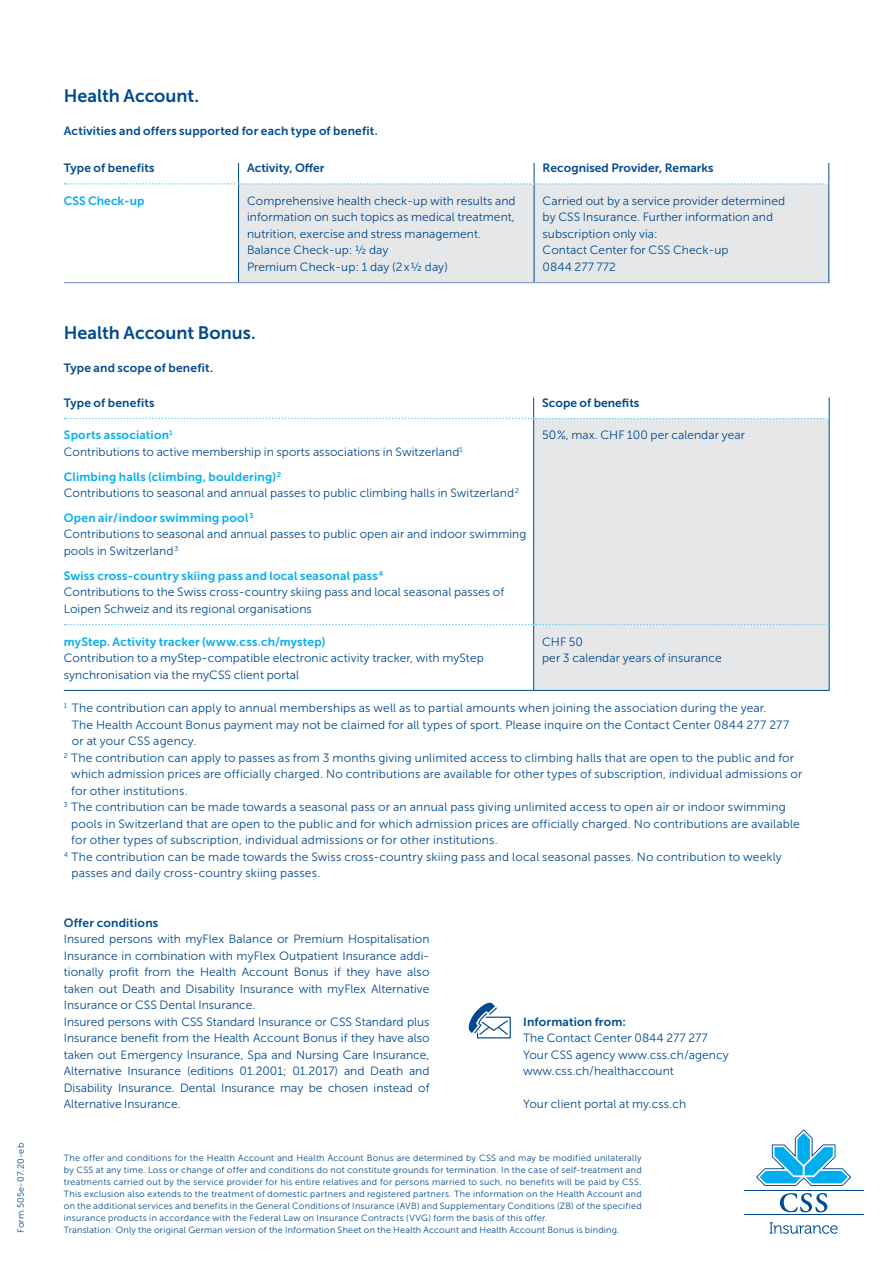
<style>
.page{position:relative;width:893px;height:1263px;background:#fff}
.page>*{position:absolute;margin:0;border:0;box-sizing:border-box;transform-origin:0 0}
.t1{font:18px "Museo Sans 700";color:#004a8d}
.t2{font:12px/16.5px "Museo Sans 300";letter-spacing:.005em;color:#004a8d}
.t3{font:12px "Museo Sans 700";letter-spacing:.015em;color:#004a8d}
.t4{font:12px "Museo Sans 700";letter-spacing:.015em;color:#00aeef}
.t5{font:9px/12px "Museo Sans 300";letter-spacing:.03em;color:#004a8d}
</style>
<div class="page">
<hr style="left:744px;top:1214px;width:119px;height:1px;background:#004a8d">
<hr style="left:744px;top:1190px;width:119px;height:1px;background:#004a8d">
<svg style="left:756px;top:1129px;width:95px;height:57px"></svg>
<svg style="left:780px;top:1193px;width:47px;height:19px"></svg>
<svg style="left:770px;top:1222px;width:68px;height:12px"></svg>
<div style="left:239px;top:185px;width:589px;height:97px;background:#e6e7e9"></div>
<hr style="left:238px;top:185px;width:1px;height:97px;background:#004a8d">
<hr style="left:534px;top:185px;width:1px;height:97px;background:#004a8d">
<hr style="left:828px;top:184px;width:1px;height:99px;background:#004a8d">
<svg style="left:65px;top:163px;width:764px;height:22px"></svg>
<hr style="left:64px;top:282px;width:175px;height:1px;background:#748cbb">
<hr style="left:239px;top:282px;width:295px;height:1px;background:#748cbb">
<hr style="left:534px;top:282px;width:294px;height:1px;background:#748cbb">
<svg style="left:468px;top:1002px;width:43px;height:36px"></svg>
<div style="left:534px;top:419px;width:295px;height:271px;background:#e6e7e9"></div>
<hr style="left:533px;top:419px;width:1px;height:205px;background:#004a8d">
<hr style="left:533px;top:625px;width:1px;height:65px;background:#004a8d">
<hr style="left:829px;top:418px;width:1px;height:207px;background:#004a8d">
<hr style="left:829px;top:625px;width:1px;height:66px;background:#004a8d">
<hr style="left:64px;top:690px;width:470px;height:1px;background:#004a8d">
<hr style="left:534px;top:690px;width:295px;height:1px;background:#004a8d">
<svg style="left:65px;top:398px;width:765px;height:21px"></svg>
<svg style="left:65px;top:624px;width:764px;height:1px"></svg>
<h1 class="t1" style="left:64px;top:85px;width:137px">Health Account.</h1>
<p class="t3" style="left:64px;top:124px;width:316px">Activities and offers supported for each type of benefit.</p>
<p class="t3" style="left:64px;top:161px;width:92px">Type of benefits</p>
<p class="t3" style="left:247px;top:161px;width:79px">Activity, Offer</p>
<p class="t3" style="left:543px;top:161px;width:173px">Recognised Provider, Remarks</p>
<p class="t4" style="left:64px;top:194px;width:82px">CSS Check-up</p>
<p class="t2" style="left:247px;top:192px;width:270px">Comprehensive health check-up with results and information on such topics as medical treatment, nutrition, exercise and stress management.<br>Balance Check-up: ½ day<br>Premium Check-up: 1 day (2x½ day)</p>
<p class="t2" style="left:543px;top:192px;width:244px">Carried out by a service provider determined by CSS Insurance. Further information and subscription only via:<br>Contact Center for CSS Check-up<br>0844 277 772</p>
<h1 class="t1" style="left:64px;top:323px;width:194px">Health Account Bonus.</h1>
<p class="t3" style="left:64px;top:361px;width:151px">Type and scope of benefit.</p>
<p class="t3" style="left:64px;top:396px;width:92px">Type of benefits</p>
<p class="t3" style="left:542px;top:396px;width:99px">Scope of benefits</p>
<p class="t4" style="left:64px;top:429px;width:110px">Sports association<sup>1</sup></p>
<p class="t2" style="left:64px;top:444px;width:400px">Contributions to active membership in sports associations in Switzerland<sup>1</sup></p>
<p class="t4" style="left:64px;top:470px;width:219px">Climbing halls (climbing, bouldering) <sup>2</sup></p>
<p class="t2" style="left:64px;top:485px;width:457px">Contributions to seasonal and annual passes to public climbing halls in Switzerland<sup>2</sup></p>
<p class="t4" style="left:64px;top:511px;width:191px">Open air / indoor swimming pool <sup>3</sup></p>
<p class="t2" style="left:64px;top:526px;width:464px">Contributions to seasonal and annual passes to public open air and indoor swimming pools in Switzerland<sup>3</sup></p>
<p class="t4" style="left:64px;top:569px;width:321px">Swiss cross-country skiing pass and local seasonal pass<sup>4</sup></p>
<p class="t2" style="left:64px;top:584px;width:442px">Contributions to the Swiss cross-country skiing pass and local seasonal passes of<br>Loipen Schweiz and its regional organisations</p>
<p class="t2" style="left:542px;top:427px;width:204px">50 %, max. CHF 100 per calendar year</p>
<p class="t4" style="left:64px;top:635px;width:263px">myStep. Activity tracker (www.css.ch/mystep)</p>
<p class="t2" style="left:64px;top:650px;width:421px">Contribution to a myStep-compatible electronic activity tracker, with myStep synchronisation via the myCSS client portal</p>
<p class="t2" style="left:542px;top:633px;width:181px">CHF 50<br>per 3 calendar years of insurance</p>
<p class="t2" style="left:64px;top:700px;width:704px"><sup>1</sup> The contribution can apply to annual memberships as well as to partial amounts when joining the association during the year.</p>
<p class="t2" style="left:72px;top:716px;width:719px">The Health Account Bonus payment may not be claimed for all types of sport. Please inquire on the Contact Center 0844 277 277</p>
<p class="t2" style="left:72px;top:733px;width:126px">or at your CSS agency.</p>
<p class="t2" style="left:64px;top:749px;width:732px"><sup>2</sup> The contribution can apply to passes as from 3 months giving unlimited access to climbing halls that are open to the public and for</p>
<p class="t2" style="left:71px;top:766px;width:733px">which admission prices are officially charged. No contributions are available for other types of subscription, individual admissions or</p>
<p class="t2" style="left:71px;top:782px;width:118px">for other institutions.</p>
<p class="t2" style="left:64px;top:799px;width:724px"><sup>3</sup> The contribution can be made towards a seasonal pass or an annual pass giving unlimited access to open air or indoor swimming</p>
<p class="t2" style="left:71px;top:815px;width:730px">pools in Switzerland that are open to the public and for which admission prices are officially charged. No contributions are available</p>
<p class="t2" style="left:71px;top:832px;width:428px">for other types of subscription, individual admissions or for other institutions.</p>
<p class="t2" style="left:64px;top:848px;width:719px"><sup>4</sup> The contribution can be made towards the Swiss cross-country skiing pass and local seasonal passes. No contribution to weekly</p>
<p class="t2" style="left:71px;top:865px;width:250px">passes and daily cross-country skiing passes.</p>
<p class="t3" style="left:64px;top:916px;width:96px">Offer conditions</p>
<p class="t2" style="left:64px;top:931px;width:367px">Insured persons with myFlex Balance or Premium Hospitalisation Insurance in combination with myFlex Outpatient Insurance addi&shy;tionally profit from the Health Account Bonus if they have also taken out Death and Disability Insurance with myFlex Alternative Insurance or CSS Dental Insurance.<br>Insured persons with CSS Standard Insurance or CSS Standard plus Insurance benefit from the Health Account Bonus if they have also taken out Emergency Insurance, Spa and Nursing Care Insurance, Alternative Insurance (editions 01.2001; 01.2017) and Death and Disability Insurance. Dental Insurance may be chosen instead of Alternative Insurance.</p>
<p class="t3" style="left:523px;top:1015px;width:104px">Information from:</p>
<p class="t2" style="left:523px;top:1030px;width:207px">The Contact Center 0844 277 277<br>Your CSS agency www.css.ch/agency www.css.ch/healthaccount</p>
<p class="t2" style="left:523px;top:1096px;width:164px">Your client portal at my.css.ch</p>
<p class="t5" style="left:15px;top:1233px;width:92px;rotate:-90deg">Form.505e-07.20-eb</p>
<p class="t5" style="left:64px;top:1152px;width:579px">The offer and conditions for the Health Account and Health Account Bonus are determined by CSS and may be modified unilaterally by CSS at any time. Loss or change of offer and conditions do not constitute grounds for termination. In the case of self-treatment and treatments carried out by the service provider for his entire relatives and for persons married to such, no benefits will be paid by CSS.<br>This exclusion also extends to the treatment of domestic partners and registered partners. The information on the Health Account and on the additional services and benefits in the General Conditions of Insurance (AVB) and Supplementary Conditions (ZB) of the specified insurance products in accordance with the Federal Law on Insurance Contracts (VVG) form the basis of this offer.<br>Translation: Only the original German version of the Information Sheet on the Health Account and Health Account Bonus is binding.</p>
</div>
